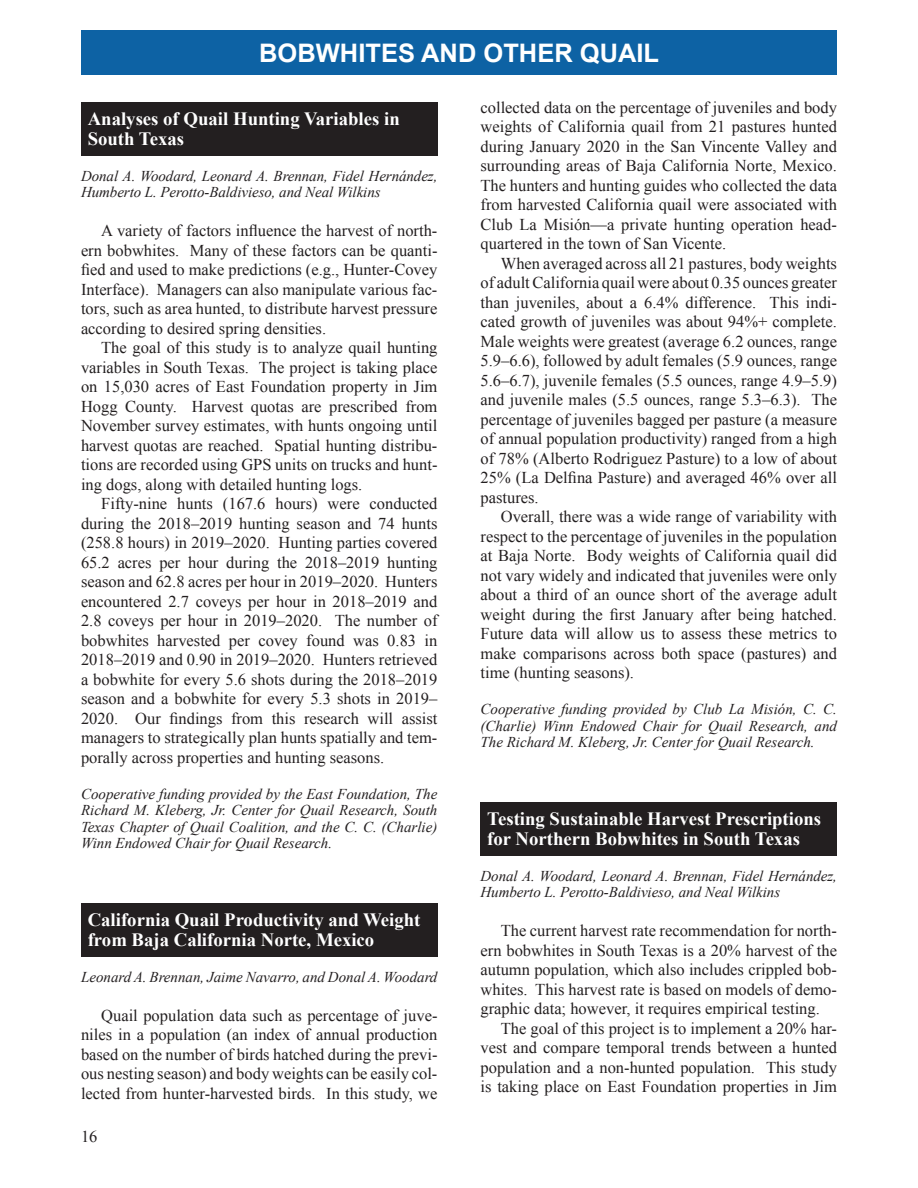
<style>
.page{position:relative;width:918px;height:1188px;background:#fff}
.page>*{position:absolute;margin:0;border:0;box-sizing:border-box;transform-origin:0 0}
.t1{font:700 25.5px "Arial";color:#fff}
.t2{font:700 18.75px/19.5px "Times New Roman";color:#fff}
.t3{font:16.5px/19.5px "Times New Roman";color:#231f20;text-align:justify}
.t4{font:italic 15px/16.5px "Times New Roman";letter-spacing:-.005em;color:#231f20}
</style>
<div class="page">
<div style="left:81px;top:30px;width:756px;height:45px;background:#0d62a4"></div>
<div style="left:81px;top:903px;width:356px;height:54px;background:#231f20"></div>
<div style="left:81px;top:102px;width:356px;height:54px;background:#231f20"></div>
<div style="left:480px;top:802px;width:357px;height:54px;background:#231f20"></div>
<h1 class="t1" style="left:259px;top:36px;width:401px">BOBWHITES AND OTHER QUAIL</h1>
<p class="t2" style="left:88px;top:109px;width:314px">Analyses of Quail Hunting Variables in<br>South Texas</p>
<p class="t4" style="left:81px;top:167px;width:358px">Donal A. Woodard, Leonard A. Brennan, Fidel Hernández,<br>Humberto L. Perotto-Baldivieso, and Neal Wilkins</p>
<p class="t3" style="left:81px;top:220px;width:358px;text-indent:20px">A variety of factors influence the harvest of north&shy;ern bobwhites. Many of these factors can be quanti&shy;fied and used to make predictions (e.g., Hunter-Covey Interface). Managers can also manipulate various fac&shy;tors, such as area hunted, to distribute harvest pressure according to desired spring densities.</p>
<p class="t3" style="left:81px;top:338px;width:358px;text-indent:20px">The goal of this study is to analyze quail hunting variables in South Texas. The project is taking place on 15,030 acres of East Foundation property in Jim Hogg County. Harvest quotas are prescribed from November survey estimates, with hunts ongoing until harvest quotas are reached. Spatial hunting distribu&shy;tions are recorded using GPS units on trucks and hunt&shy;ing dogs, along with detailed hunting logs.</p>
<p class="t3" style="left:81px;top:494px;width:358px;text-indent:20px">Fifty-nine hunts (167.6 hours) were conducted during the 2018–2019 hunting season and 74 hunts (258.8 hours) in 2019–2020. Hunting parties covered 65.2 acres per hour during the 2018–2019 hunting season and 62.8 acres per hour in 2019–2020. Hunters encountered 2.7 coveys per hour in 2018–2019 and 2.8 coveys per hour in 2019–2020. The number of bobwhites harvested per covey found was 0.83 in 2018–2019 and 0.90 in 2019–2020. Hunters retrieved a bobwhite for every 5.6 shots during the 2018–2019 season and a bobwhite for every 5.3 shots in 2019– 2020. Our findings from this research will assist managers to strategically plan hunts spatially and tem&shy;porally across properties and hunting seasons.</p>
<p class="t4" style="left:81px;top:785px;width:358px;text-align:justify">Cooperative funding provided by the East Foundation, The Richard M. Kleberg, Jr. Center for Quail Research, South Texas Chapter of Quail Coalition, and the C. C. (Charlie)<br>Winn Endowed Chair for Quail Research.</p>
<p class="t2" style="left:88px;top:910px;width:334px">California Quail Productivity and Weight from Baja California Norte, Mexico</p>
<p class="t4" style="left:81px;top:968px;width:358px">Leonard A. Brennan, Jaime Navarro, and Donal A. Woodard</p>
<p class="t3" style="left:81px;top:1005px;width:358px;text-indent:20px">Quail population data such as percentage of juve&shy;niles in a population (an index of annual production based on the number of birds hatched during the previ&shy;ous nesting season) and body weights can be easily col&shy;lected from hunter-harvested birds. In this study, we</p>
<p class="t3" style="left:81px;top:1127px;width:18px">16</p>
<p class="t3" style="left:481px;top:97px;width:358px">collected data on the percentage of juveniles and body weights of California quail from 21 pastures hunted during January 2020 in the San Vincente Valley and surrounding areas of Baja California Norte, Mexico.<br>The hunters and hunting guides who collected the data from harvested California quail were associated with Club La Misión—a private hunting operation head&shy;quartered in the town of San Vicente.</p>
<p class="t3" style="left:481px;top:253px;width:358px;text-indent:20px">When averaged across all 21 pastures, body weights of adult California quail were about 0.35 ounces greater than juveniles, about a 6.4% difference. This indi&shy;cated growth of juveniles was about 94%+ complete.<br>Male weights were greatest (average 6.2 ounces, range 5.9–6.6), followed by adult females (5.9 ounces, range 5.6–6.7), juvenile females (5.5 ounces, range 4.9–5.9) and juvenile males (5.5 ounces, range 5.3–6.3). The percentage of juveniles bagged per pasture (a measure of annual population productivity) ranged from a high of 78% (Alberto Rodriguez Pasture) to a low of about 25% (La Delfina Pasture) and averaged 46% over all pastures.</p>
<p class="t3" style="left:481px;top:507px;width:358px;text-indent:20px">Overall, there was a wide range of variability with respect to the percentage of juveniles in the population at Baja Norte. Body weights of California quail did not vary widely and indicated that juveniles were only about a third of an ounce short of the average adult weight during the first January after being hatched.<br>Future data will allow us to assess these metrics to make comparisons across both space (pastures) and time (hunting seasons).</p>
<p class="t4" style="left:481px;top:701px;width:358px;text-align:justify">Cooperative funding provided by Club La Misión, C. C. (Charlie) Winn Endowed Chair for Quail Research, and The Richard M. Kleberg, Jr. Center for Quail Research.</p>
<p class="t2" style="left:487px;top:809px;width:335px">Testing Sustainable Harvest Prescriptions for Northern Bobwhites in South Texas</p>
<p class="t4" style="left:481px;top:867px;width:358px">Donal A. Woodard, Leonard A. Brennan, Fidel Hernández,<br>Humberto L. Perotto-Baldivieso, and Neal Wilkins</p>
<p class="t3" style="left:481px;top:921px;width:358px;text-indent:20px">The current harvest rate recommendation for north&shy;ern bobwhites in South Texas is a 20% harvest of the autumn population, which also includes crippled bob&shy;whites. This harvest rate is based on models of demo&shy;graphic data; however, it requires empirical testing.</p>
<p class="t3" style="left:481px;top:1018px;width:358px;text-indent:20px">The goal of this project is to implement a 20% har&shy;vest and compare temporal trends between a hunted population and a non-hunted population. This study is taking place on East Foundation properties in Jim</p>
</div>
